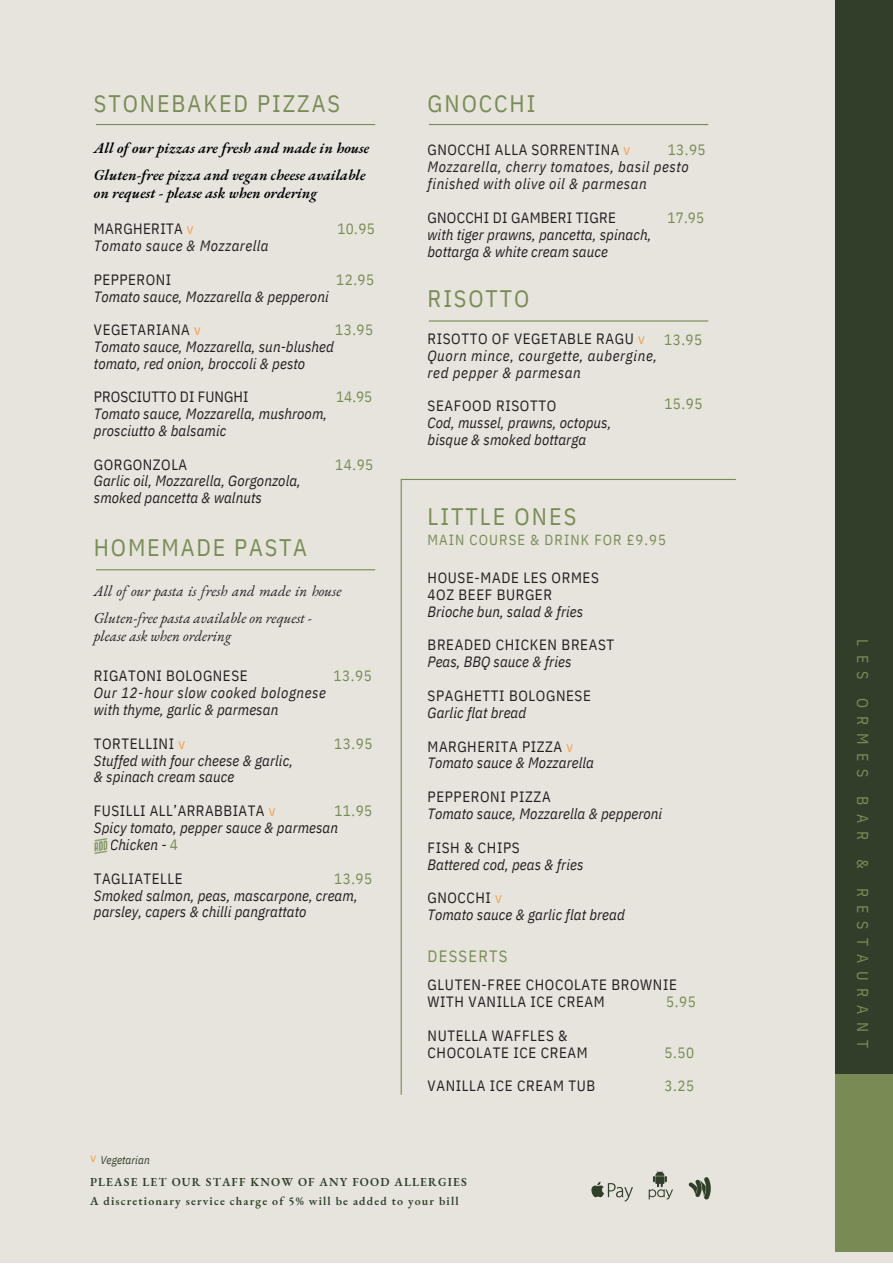
<style>
.page{position:relative;width:893px;height:1264px;background:#fff}
.page>*{position:absolute;margin:0;border:0;box-sizing:border-box;transform-origin:0 0}
.t1{font:23.85px "IBM Plex Sans Cond";letter-spacing:.08em;color:#7a8c55}
.t2{font:16.35px "IBM Plex Sans Cond";letter-spacing:.08em;color:#7a8c55}
.t3{font:15.75px "IBM Plex Sans Cond";letter-spacing:.505em;color:#7a8c55}
.t4{font:italic 14.85px "IBM Plex Sans Cond";letter-spacing:.005em;color:#231f20}
.t5{font:14.85px "IBM Plex Sans Cond";letter-spacing:.04em;color:#231f20}
.t6{font:italic 600 14.85px/26.8px "EB Garamond";color:#000}
.t7{font:italic 14.85px "IBM Plex Sans Cond";letter-spacing:.035em;color:#231f20}
.t8{font:italic 14.85px/26.8px "EB Garamond";color:#231f20}
.t9{font:14.85px "IBM Plex Sans Cond";letter-spacing:.035em;color:#798b54}
.t10{font:italic 14.85px/16.8px "IBM Plex Sans Cond";letter-spacing:.04em;color:#231f20}
.t11{font:italic 14.85px "IBM Plex Sans Cond";letter-spacing:.03em;color:#231f20}
.t12{font:14.85px "IBM Plex Sans Cond";letter-spacing:.015em;color:#231f20}
.t13{font:14.85px "IBM Plex Sans Cond";letter-spacing:.005em;color:#231f20}
.t14{font:14.55px "IBM Plex Sans Cond";letter-spacing:.07em;color:#7a8c55}
.t15{font:12.6px "IBM Plex Sans";color:#f39e4e}
.t16{font:600 11.85px "EB Garamond";letter-spacing:.095em;color:#313e29}
.t17{font:italic 11.25px "IBM Plex Sans Cond";letter-spacing:.005em;color:#313e29}
.s1{color:#f39e4e}
.s2{font-style:normal;color:#798b54}
.s3{font-style:normal}
.s4{font-style:normal;color:#f39e4e}
</style>
<div class="page">
<div style="left:0;top:0;width:892px;height:1262px;background:#e6e4dd"></div>
<div style="left:835px;top:0;width:57px;height:1137px;background:#313e29"></div>
<div style="left:835px;top:1074px;width:57px;height:177px;background:#798b54"></div>
<hr style="left:96px;top:124px;width:279px;height:1px;background:#798b54">
<hr style="left:429px;top:124px;width:279px;height:1px;background:#798b54">
<hr style="left:429px;top:320px;width:279px;height:1px;background:#798b54">
<hr style="left:96px;top:569px;width:279px;height:1px;background:#798b54">
<hr style="left:401px;top:479px;width:334px;height:1px;background:#798b54">
<hr style="left:400px;top:479px;width:2px;height:615px;background:#798b54">
<svg style="left:591px;top:1181px;width:42px;height:20px"></svg>
<svg style="left:688px;top:1177px;width:22px;height:22px"></svg>
<svg style="left:648px;top:1170px;width:25px;height:29px"></svg>
<img style="left:94px;top:838px;width:14px;height:16px">
<p class="t1" style="left:94px;top:87px;width:247px">STONEBAKED PIZZAS</p>
<p class="t6" style="left:94px;top:135px;width:277px">All of our pizzas are fresh and made in house<br>Gluten-free pizza and vegan cheese available</p>
<p class="t6" style="left:94px;top:179px;width:225px">on request - please ask when ordering</p>
<p class="t5" style="left:94px;top:219px;width:101px">MARGHERITA <span class="s1">v</span></p>
<p class="t9" style="left:337px;top:219px;width:39px">10.95</p>
<p class="t11" style="left:94px;top:236px;width:176px">Tomato sauce &amp; Mozzarella</p>
<p class="t5" style="left:94px;top:269px;width:79px">PEPPERONI</p>
<p class="t9" style="left:336px;top:269px;width:39px">12.95</p>
<p class="t4" style="left:94px;top:286px;width:236px">Tomato sauce, Mozzarella &amp; pepperoni</p>
<p class="t5" style="left:94px;top:320px;width:108px">VEGETARIANA <span class="s1">v</span></p>
<p class="t9" style="left:335px;top:320px;width:40px">13.95</p>
<p class="t4" style="left:94px;top:337px;width:242px">Tomato sauce, Mozzarella, sun-blushed</p>
<p class="t4" style="left:94px;top:353px;width:213px">tomato, red onion, broccoli &amp; pesto</p>
<p class="t13" style="left:94px;top:387px;width:156px">PROSCIUTTO DI FUNGHI</p>
<p class="t9" style="left:336px;top:387px;width:38px">14.95</p>
<p class="t4" style="left:94px;top:404px;width:235px">Tomato sauce, Mozzarella, mushroom,</p>
<p class="t4" style="left:94px;top:420px;width:134px">prosciutto &amp; balsamic</p>
<p class="t5" style="left:94px;top:454px;width:95px">GORGONZOLA</p>
<p class="t9" style="left:335px;top:454px;width:40px">14.95</p>
<p class="t4" style="left:94px;top:471px;width:208px">Garlic oil, Mozzarella, Gorgonzola,</p>
<p class="t4" style="left:94px;top:488px;width:169px">smoked pancetta &amp; walnuts</p>
<p class="t1" style="left:94px;top:531px;width:214px">HOMEMADE PASTA</p>
<p class="t8" style="left:94px;top:577px;width:249px">All of our pasta is fresh and made in house<br>Gluten-free pasta available on request -</p>
<p class="t8" style="left:94px;top:622px;width:139px">please ask when ordering</p>
<p class="t5" style="left:94px;top:666px;width:155px">RIGATONI BOLOGNESE</p>
<p class="t9" style="left:333px;top:666px;width:40px">13.95</p>
<p class="t7" style="left:94px;top:683px;width:233px">Our 12-hour slow cooked bolognese</p>
<p class="t4" style="left:94px;top:699px;width:186px">with thyme, garlic &amp; parmesan</p>
<p class="t5" style="left:94px;top:733px;width:93px">TORTELLINI <span class="s1">v</span></p>
<p class="t9" style="left:334px;top:733px;width:40px">13.95</p>
<p class="t4" style="left:94px;top:750px;width:200px">Stuffed with four cheese &amp; garlic,</p>
<p class="t4" style="left:94px;top:767px;width:142px">&amp; spinach cream sauce</p>
<p class="t5" style="left:94px;top:801px;width:183px">FUSILLI ALL’ARRABBIATA <span class="s1">v</span></p>
<p class="t9" style="left:334px;top:801px;width:39px">11.95</p>
<p class="t4" style="left:94px;top:817px;width:246px">Spicy tomato, pepper sauce &amp; parmesan</p>
<p class="t4" style="left:110px;top:834px;width:69px">Chicken - <span class="s2">4</span></p>
<p class="t5" style="left:94px;top:868px;width:90px">TAGLIATELLE</p>
<p class="t9" style="left:334px;top:868px;width:39px">13.95</p>
<p class="t4" style="left:94px;top:885px;width:265px">Smoked salmon, peas, mascarpone, cream,</p>
<p class="t4" style="left:94px;top:902px;width:214px">parsley, capers &amp; chilli pangrattato</p>
<p class="t1" style="left:427px;top:87px;width:109px">GNOCCHI</p>
<p class="t5" style="left:427px;top:140px;width:204px">GNOCCHI ALLA SORRENTINA <span class="s1">v</span></p>
<p class="t9" style="left:667px;top:140px;width:39px">13.95</p>
<p class="t7" style="left:427px;top:157px;width:262px">Mozzarella, cherry tomatoes, basil pesto</p>
<p class="t7" style="left:427px;top:174px;width:221px">finished with olive oil &amp; parmesan</p>
<p class="t12" style="left:427px;top:208px;width:190px">GNOCCHI DI GAMBERI TIGRE</p>
<p class="t9" style="left:667px;top:208px;width:38px">17.95</p>
<p class="t4" style="left:427px;top:224px;width:225px">with tiger prawns, pancetta, spinach,</p>
<p class="t4" style="left:427px;top:241px;width:182px">bottarga &amp; white cream sauce</p>
<p class="t1" style="left:427px;top:282px;width:103px">RISOTTO</p>
<p class="t10" style="left:427px;top:330px;width:231px"><span class="s3">RISOTTO OF VEGETABLE RAGU</span> <span class="s4">v<br></span>Quorn mince, courgette, aubergine, red pepper &amp; parmesan</p>
<p class="t5" style="left:427px;top:396px;width:130px">SEAFOOD RISOTTO</p>
<p class="t4" style="left:427px;top:413px;width:185px">Cod, mussel, prawns, octopus,</p>
<p class="t4" style="left:427px;top:429px;width:160px">bisque &amp; smoked bottarga</p>
<p class="t9" style="left:664px;top:329px;width:40px">13.95</p>
<p class="t9" style="left:664px;top:393px;width:40px">15.95</p>
<p class="t1" style="left:427px;top:500px;width:150px">LITTLE ONES</p>
<p class="t14" style="left:427px;top:530px;width:240px">MAIN COURSE &amp; DRINK FOR £9.95</p>
<p class="t5" style="left:427px;top:567px;width:173px">HOUSE-MADE LES ORMES</p>
<p class="t5" style="left:427px;top:584px;width:126px">4OZ BEEF BURGER</p>
<p class="t4" style="left:427px;top:601px;width:157px">Brioche bun, salad &amp; fries</p>
<p class="t5" style="left:427px;top:635px;width:188px">BREADED CHICKEN BREAST</p>
<p class="t4" style="left:427px;top:652px;width:145px">Peas, BBQ sauce &amp; fries</p>
<p class="t5" style="left:427px;top:685px;width:165px">SPAGHETTI BOLOGNESE</p>
<p class="t4" style="left:427px;top:702px;width:100px">Garlic flat bread</p>
<p class="t5" style="left:427px;top:736px;width:147px">MARGHERITA PIZZA <span class="s1">v</span></p>
<p class="t4" style="left:427px;top:753px;width:168px">Tomato sauce &amp; Mozzarella</p>
<p class="t5" style="left:427px;top:787px;width:124px">PEPPERONI PIZZA</p>
<p class="t4" style="left:427px;top:803px;width:236px">Tomato sauce, Mozzarella &amp; pepperoni</p>
<p class="t5" style="left:427px;top:837px;width:94px">FISH &amp; CHIPS</p>
<p class="t4" style="left:427px;top:854px;width:157px">Battered cod, peas &amp; fries</p>
<p class="t5" style="left:427px;top:888px;width:76px">GNOCCHI <span class="s1">v</span></p>
<p class="t4" style="left:427px;top:905px;width:199px">Tomato sauce &amp; garlic flat bread</p>
<p class="t2" style="left:427px;top:944px;width:81px">DESSERTS</p>
<p class="t5" style="left:427px;top:975px;width:251px">GLUTEN-FREE CHOCOLATE BROWNIE</p>
<p class="t5" style="left:427px;top:991px;width:179px">WITH VANILLA ICE CREAM</p>
<p class="t9" style="left:666px;top:991px;width:31px">5.95</p>
<p class="t5" style="left:427px;top:1025px;width:141px">NUTELLA WAFFLES &amp;</p>
<p class="t5" style="left:427px;top:1042px;width:162px">CHOCOLATE ICE CREAM</p>
<p class="t9" style="left:664px;top:1042px;width:31px">5.50</p>
<p class="t5" style="left:427px;top:1076px;width:169px">VANILLA ICE CREAM TUB</p>
<p class="t9" style="left:664px;top:1076px;width:31px">3.25</p>
<p class="t15" style="left:90px;top:1149px;width:8px">v</p>
<p class="t17" style="left:100px;top:1152px;width:51px">Vegetarian</p>
<p class="t16" style="left:90px;top:1174px;width:378px">PLEASE LET OUR STAFF KNOW OF ANY FOOD ALLERGIES</p>
<p class="t16" style="left:90px;top:1192px;width:370px">A discretionary service charge of 5% will be added to your bill</p>
<p class="t3" style="left:873px;top:639px;width:410px;rotate:90deg">LES ORMES BAR &amp; RESTAURANT</p>
</div>
